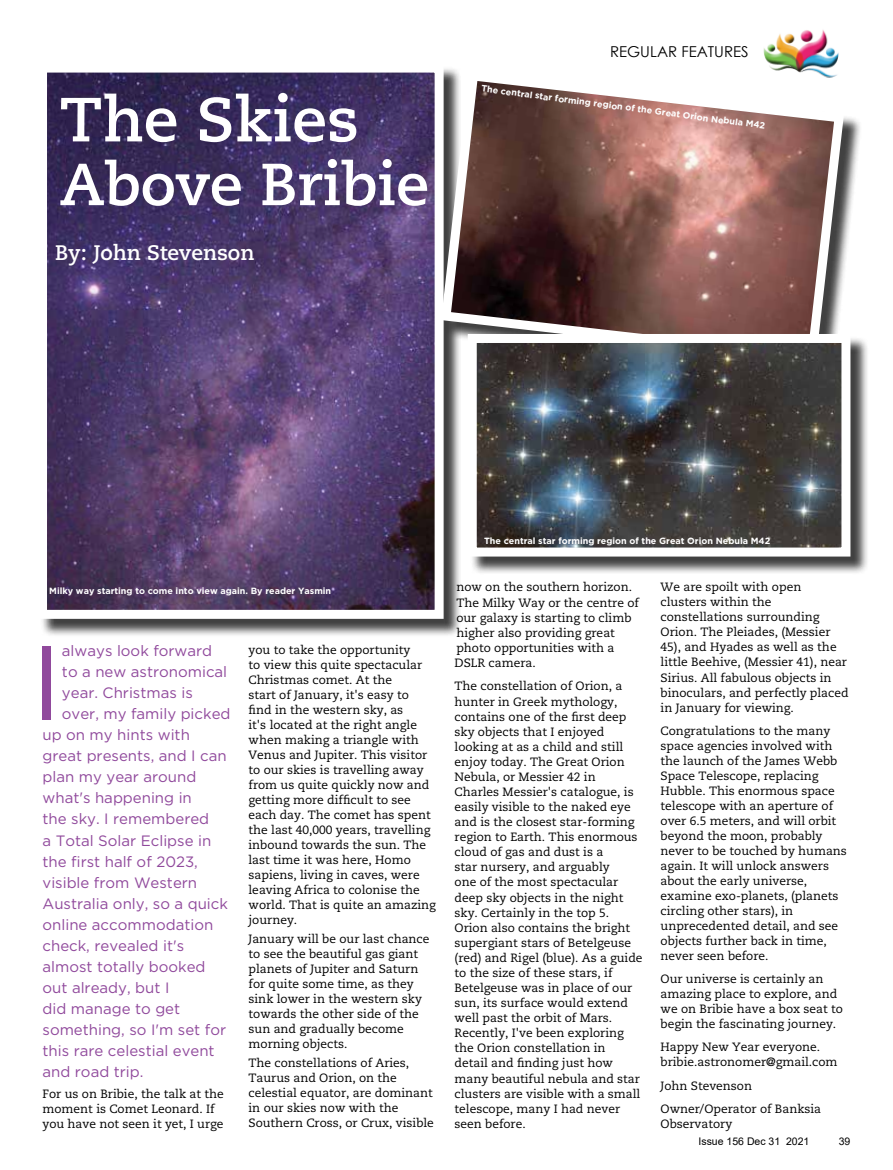
<style>
.page{position:relative;width:893px;height:1170px;background:#fff}
.page>*{position:absolute;margin:0;border:0;box-sizing:border-box;transform-origin:0 0}
.t1{font:105px "Gotham";color:#90499c}
.t2{font:700 62.1px "Caecilia LT Pro 75";color:#fff}
.t3{font:700 59.1px "Caecilia LT Pro 75";color:#fff}
.t4{font:700 21px "Caecilia LT Pro 75";color:#fff}
.t5{font:15px "Gotham";color:#90499c}
.t6{font:15px "Century Gothic";color:#000}
.t7{font:12px/15px "Caecilia LT Pro 55 Roman";color:#000}
.t8{font:10.5px "Arial";color:#000}
.t9{font:700 9px "Gotham";color:#fff}
</style>
<div class="page">
<div style="left:40px;top:66px;width:422px;height:571px;background:#000;opacity:.75"></div>
<img style="left:48px;top:74px;width:386px;height:534px">
<div style="left:38px;top:64px;width:406px;height:554px;border:9px solid #fff"></div>
<img style="left:763px;top:30px;width:76px;height:36px">
<div style="left:444px;top:74px;width:418px;height:306px;background:#000;opacity:.75"></div>
<svg style="left:436px;top:66px;width:413px;height:302px"></svg>
<div style="left:470px;top:336px;width:399px;height:239px;background:#000;opacity:.75"></div>
<img style="left:478px;top:344px;width:362px;height:202px">
<div style="left:468px;top:334px;width:382px;height:222px;border:9px solid #fff"></div>
<h2 class="t2" style="left:60px;top:77px;width:301px">The Skies</h2>
<h3 class="t3" style="left:60px;top:144px;width:371px">Above Bribie</h3>
<h3 class="t4" style="left:55px;top:238px;width:201px">By: John Stevenson</h3>
<p class="t6" style="left:610px;top:41px;width:140px">REGULAR FEATURES</p>
<p class="t9" style="left:482px;top:81px;width:288px;rotate:8deg">The central star forming region of the Great Orion Nebula M42</p>
<p class="t9" style="left:49px;top:585px;width:283px">Milky way starting to come into view again. By reader Yasmin</p>
<h1 class="t1" style="left:31px;top:615px;width:32px">I</h1>
<p class="t5" style="left:62px;top:641px;width:152px">always look forward</p>
<p class="t5" style="left:62px;top:662px;width:167px">to a new astronomical</p>
<p class="t5" style="left:62px;top:683px;width:132px">year. Christmas is</p>
<p class="t5" style="left:62px;top:704px;width:170px">over, my family picked</p>
<p class="t5" style="left:43px;top:725px;width:149px">up on my hints with</p>
<p class="t5" style="left:43px;top:746px;width:186px">great presents, and I can</p>
<p class="t5" style="left:43px;top:767px;width:155px">plan my year around</p>
<p class="t5" style="left:43px;top:788px;width:151px">what's happening in</p>
<p class="t5" style="left:43px;top:809px;width:168px">the sky. I remembered</p>
<p class="t5" style="left:43px;top:830px;width:170px">a Total Solar Eclipse in</p>
<p class="t5" style="left:43px;top:851px;width:157px">the first half of 2023,</p>
<p class="t5" style="left:43px;top:872px;width:156px">visible from Western</p>
<p class="t5" style="left:43px;top:893px;width:187px">Australia only, so a quick</p>
<p class="t5" style="left:43px;top:914px;width:172px">online accommodation</p>
<p class="t5" style="left:43px;top:935px;width:143px">check, revealed it's</p>
<p class="t5" style="left:43px;top:956px;width:165px">almost totally booked</p>
<p class="t5" style="left:43px;top:977px;width:128px">out already, but I</p>
<p class="t5" style="left:43px;top:998px;width:139px">did manage to get</p>
<p class="t5" style="left:43px;top:1019px;width:185px">something, so I'm set for</p>
<p class="t5" style="left:43px;top:1040px;width:174px">this rare celestial event</p>
<p class="t5" style="left:43px;top:1061px;width:103px">and road trip.</p>
<p class="t7" style="left:43px;top:1085px;width:183px">For us on Bribie, the talk at the moment is Comet Leonard. If you have not seen it yet, I urge</p>
<p class="t7" style="left:249px;top:641px;width:189px">you to take the opportunity<br>to view this quite spectacular<br>Christmas comet. At the<br>start of January, it's easy to<br>find in the western sky, as<br>it's located at the right angle when making a triangle with<br>Venus and Jupiter. This visitor to our skies is travelling away from us quite quickly now and getting more difficult to see each day. The comet has spent the last 40,000 years, travelling inbound towards the sun. The last time it was here, Homo sapiens, living in caves, were leaving Africa to colonise the world. That is quite an amazing journey.</p>
<p class="t7" style="left:249px;top:931px;width:182px">January will be our last chance to see the beautiful gas giant planets of Jupiter and Saturn for quite some time, as they sink lower in the western sky towards the other side of the sun and gradually become morning objects.</p>
<p class="t7" style="left:249px;top:1055px;width:187px">The constellations of Aries,<br>Taurus and Orion, on the celestial equator, are dominant in our skies now with the<br>Southern Cross, or Crux, visible</p>
<p class="t9" style="left:484px;top:534px;width:288px">The central star forming region of the Great Orion Nebula M42</p>
<p class="t7" style="left:455px;top:579px;width:186px">now on the southern horizon.<br>The Milky Way or the centre of our galaxy is starting to climb higher also providing great photo opportunities with a<br>DSLR camera.</p>
<p class="t7" style="left:455px;top:678px;width:190px">The constellation of Orion, a hunter in Greek mythology, contains one of the first deep sky objects that I enjoyed looking at as a child and still enjoy today. The Great Orion<br>Nebula, or Messier 42 in<br>Charles Messier's catalogue, is easily visible to the naked eye and is the closest star-forming region to Earth. This enormous cloud of gas and dust is a<br>star nursery, and arguably<br>one of the most spectacular deep sky objects in the night sky. Certainly in the top 5.<br>Orion also contains the bright supergiant stars of Betelgeuse (red) and Rigel (blue). As a guide to the size of these stars, if<br>Betelgeuse was in place of our sun, its surface would extend well past the orbit of Mars.<br>Recently, I've been exploring the Orion constellation in<br>detail and finding just how many beautiful nebula and star clusters are visible with a small telescope, many I had never seen before.</p>
<p class="t7" style="left:661px;top:579px;width:190px">We are spoilt with open clusters within the constellations surrounding<br>Orion. The Pleiades, (Messier<br>45), and Hyades as well as the little Beehive, (Messier 41), near<br>Sirius. All fabulous objects in binoculars, and perfectly placed in January for viewing.</p>
<p class="t7" style="left:661px;top:722px;width:188px">Congratulations to the many space agencies involved with the launch of the James Webb<br>Space Telescope, replacing<br>Hubble. This enormous space telescope with an aperture of over 6.5 meters, and will orbit beyond the moon, probably never to be touched by humans again. It will unlock answers about the early universe, examine exo-planets, (planets circling other stars), in unprecedented detail, and see objects further back in time, never seen before.</p>
<p class="t7" style="left:661px;top:971px;width:184px">Our universe is certainly an amazing place to explore, and we on Bribie have a box seat to begin the fascinating journey.</p>
<p class="t7" style="left:661px;top:1039px;width:178px">Happy New Year everyone. bribie.astronomer@gmail.com</p>
<p class="t7" style="left:661px;top:1073px;width:162px;line-height:23.2px">John Stevenson<br>Owner/Operator of Banksia</p>
<p class="t7" style="left:661px;top:1115px;width:73px">Observatory</p>
<p class="t8" style="left:699px;top:1134px;width:112px">Issue 156 Dec 31 2021</p>
<p class="t8" style="left:839px;top:1134px;width:13px">39</p>
</div>
